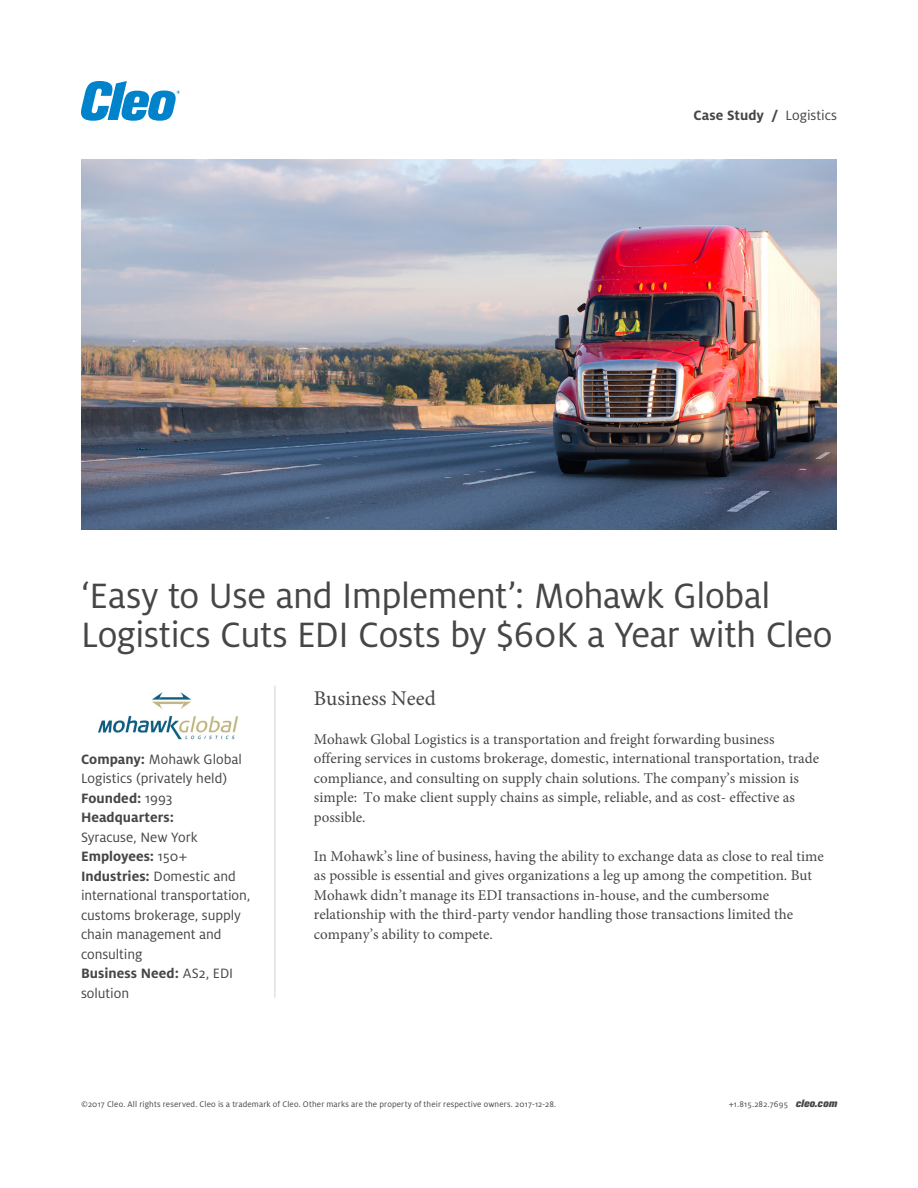
<style>
.page{position:relative;width:918px;height:1188px;background:#fff}
.page>*{position:absolute;margin:0;border:0;box-sizing:border-box;transform-origin:0 0}
.t1{font:39px/39px "Milo OT";letter-spacing:-.015em;color:#464647}
.t2{font:21px "Minion Pro";color:#464647}
.t3{font:15px/19.5px "Minion Pro";color:#464647}
.t4{font:15px/19.5px "Milo OT";letter-spacing:-.005em;color:#464647}
.t5{font:700 15px "Milo OT";letter-spacing:.005em;color:#464647}
.t6{font:9px "Milo OT";letter-spacing:.015em;color:#464647}
.s1{font-weight:400}
.s2{font-weight:700}
.s3{font-family:"Akzidenz Grotesk Pro";font-weight:800;font-style:italic;font-size:10.5px}
</style>
<div class="page">
<img style="left:98px;top:692px;width:141px;height:48px">
<hr style="left:274px;top:686px;width:1px;height:312px;background:#d1d2d4">
<svg style="left:81px;top:81px;width:99px;height:40px"></svg>
<img style="left:81px;top:159px;width:756px;height:371px">
<p class="t5" style="left:694px;top:107px;width:145px">Case Study / <span class="s1">Logistics</span></p>
<h1 class="t1" style="left:81px;top:576px;width:753px">‘Easy to Use and Implement’: Mohawk Global<br>Logistics Cuts EDI Costs by $60K a Year with Cleo</h1>
<h2 class="t2" style="left:314px;top:684px;width:123px">Business Need</h2>
<p class="t3" style="left:314px;top:729px;width:507px">Mohawk Global Logistics is a transportation and freight forwarding business offering services in customs brokerage, domestic, international transportation, trade compliance, and consulting on supply chain solutions. The company’s mission is simple: To make client supply chains as simple, reliable, and as cost- effective as possible.</p>
<p class="t3" style="left:314px;top:846px;width:511px">In Mohawk’s line of business, having the ability to exchange data as close to real time as possible is essential and gives organizations a leg up among the competition. But Mohawk didn’t manage its EDI transactions in-house, and the cumbersome relationship with the third-party vendor handling those transactions limited the company’s ability to compete.</p>
<p class="t4" style="left:81px;top:749px;width:162px"><span class="s2">Company:</span> Mohawk Global<br>Logistics (privately held)<br><span class="s2">Founded:</span> 1993<br><span class="s2">Headquarters:</span></p>
<p class="t4" style="left:81px;top:827px;width:171px">Syracuse, New York<br><span class="s2">Employees:</span> 150+<br><span class="s2">Industries:</span> Domestic and international transportation, customs brokerage, supply chain management and consulting<br><span class="s2">Business Need:</span> AS2, EDI solution</p>
<p class="t6" style="left:81px;top:1099px;width:477px">©2017 Cleo. All rights reserved. Cleo is a trademark of Cleo. Other marks are the property of their respective owners. 2017-12-28.</p>
<p class="t6" style="left:729px;top:1099px;width:110px">+1.815.282.7695 <span class="s3">cleo.com</span></p>
</div>
